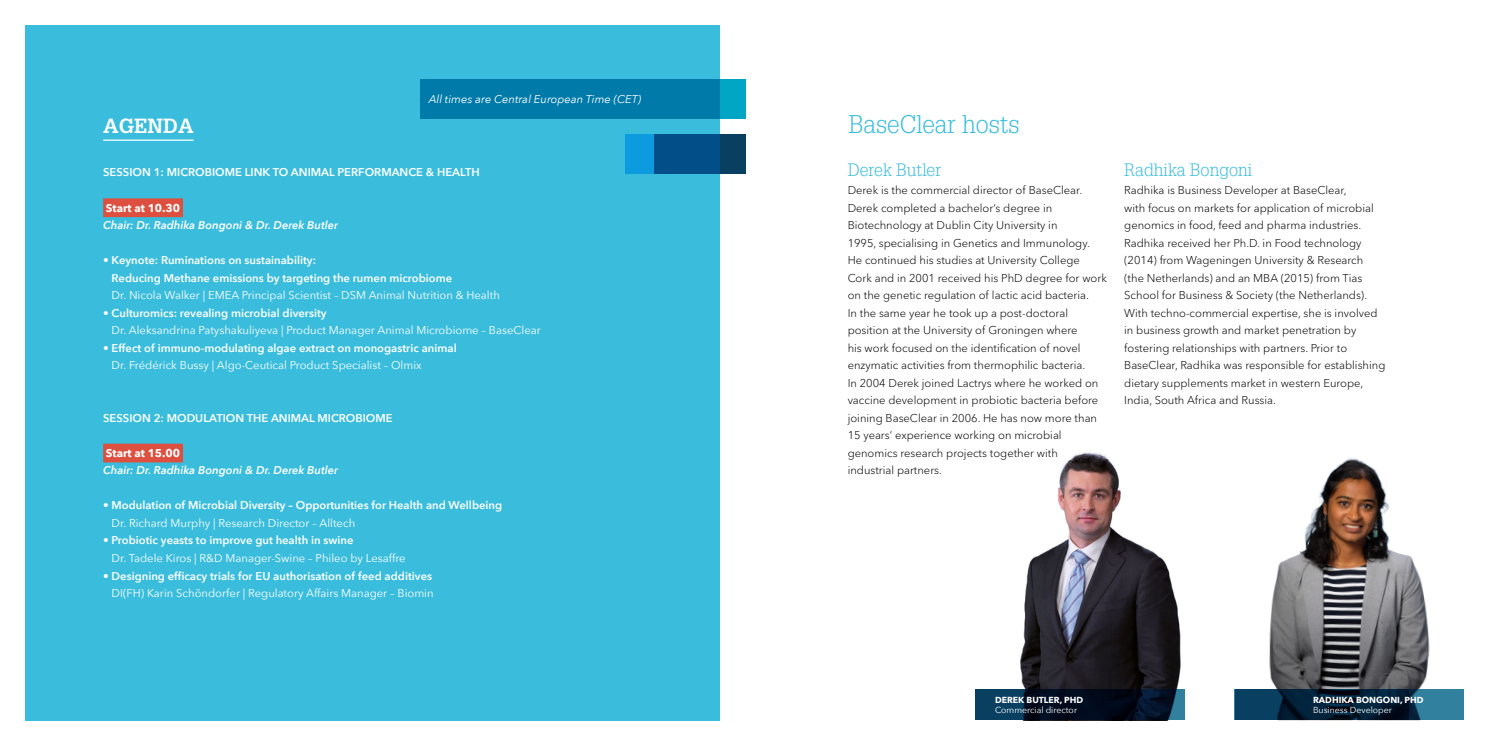
<style>
.page{position:relative;width:1489px;height:745px;background:#fff}
.page>*{position:absolute;margin:0;border:0;box-sizing:border-box;transform-origin:0 0}
.t1{font:300 25px "Glypha";color:#3abddc}
.t2{font:700 20px "Glypha";color:#fff}
.t3{font:300 17.5px "Glypha";color:#3abddc}
.t4{font:300 11.25px/17.5px "Avenir Next LT Pro";color:#000}
.t5{font:600 11.25px/17.5px "Avenir Next";color:#fff}
.t6{font:11.25px "Avenir Next";color:#fff}
.t7{font:italic 600 11.25px "Avenir Next";color:#fff}
.t8{font:italic 11.25px "Avenir Next";color:#fff}
.t9{font:700 11.25px "Avenir Next";color:#fff}
.t10{font:8.75px "Avenir Next";color:#fff}
.t11{font:700 8.75px "Avenir Next";color:#fff}
</style>
<div class="page">
<div style="left:25px;top:25px;width:694px;height:694px;background:#3abddc"></div>
<div style="left:625px;top:134px;width:120px;height:40px;background:#0b9bde"></div>
<svg style="left:654px;top:134px;width:91px;height:40px;background:#034a7e"></svg>
<svg style="left:420px;top:79px;width:325px;height:40px;background:#007eab"></svg>
<img style="left:1020px;top:452px;width:165px;height:267px">
<img style="left:1269px;top:458px;width:195px;height:261px">
<svg style="left:1133px;top:689px;width:50px;height:30px"></svg>
<svg style="left:975px;top:689px;width:158px;height:30px;background:#031a30"></svg>
<svg style="left:1408px;top:689px;width:55px;height:30px;background:#2a728f"></svg>
<svg style="left:1234px;top:689px;width:174px;height:30px;background:#04243d"></svg>
<div style="left:103px;top:198px;width:80px;height:19px;background:#dd4f3e"></div>
<div style="left:103px;top:443px;width:80px;height:19px;background:#dd4f3e"></div>
<hr style="left:103px;top:139px;width:91px;height:2px;background:#fff">
<h2 class="t2" style="left:103px;top:113px;width:92px">AGENDA</h2>
<p class="t8" style="left:428px;top:90px;width:214px">All times are Central European Time (CET)</p>
<p class="t5" style="left:103px;top:163px;width:378px">SESSION 1: MICROBIOME LINK TO ANIMAL PERFORMANCE &amp; HEALTH</p>
<p class="t9" style="left:106px;top:198px;width:76px">Start at 10.30</p>
<p class="t7" style="left:103px;top:215px;width:236px">Chair: Dr. Radhika Bongoni &amp; Dr. Derek Butler</p>
<p class="t5" style="left:112px;top:251px;width:342px;text-indent:-8px">• Keynote: Ruminations on sustainability:<br>Reducing Methane emissions by targeting the rumen microbiome</p>
<p class="t6" style="left:112px;top:285px;width:390px">Dr. Nicola Walker | EMEA Principal Scientist – DSM Animal Nutrition &amp; Health</p>
<p class="t5" style="left:103px;top:303px;width:225px">• Culturomics: revealing microbial diversity</p>
<p class="t6" style="left:112px;top:320px;width:431px">Dr. Aleksandrina Patyshakuliyeva | Product Manager Animal Microbiome – BaseClear</p>
<p class="t5" style="left:103px;top:338px;width:355px">• Effect of immuno-modulating algae extract on monogastric animal</p>
<p class="t6" style="left:112px;top:355px;width:311px">Dr. Frédérick Bussy | Algo-Ceutical Product Specialist – Olmix</p>
<p class="t5" style="left:103px;top:408px;width:291px">SESSION 2: MODULATION THE ANIMAL MICROBIOME</p>
<p class="t9" style="left:106px;top:443px;width:76px">Start at 15.00</p>
<p class="t7" style="left:103px;top:460px;width:236px">Chair: Dr. Radhika Bongoni &amp; Dr. Derek Butler</p>
<p class="t5" style="left:103px;top:496px;width:400px">• Modulation of Microbial Diversity – Opportunities for Health and Wellbeing</p>
<p class="t6" style="left:112px;top:513px;width:245px">Dr. Richard Murphy | Research Director – Alltech</p>
<p class="t5" style="left:103px;top:531px;width:252px">• Probiotic yeasts to improve gut health in swine</p>
<p class="t6" style="left:112px;top:548px;width:295px">Dr. Tadele Kiros | R&amp;D Manager-Swine – Phileo by Lesaffre</p>
<p class="t5" style="left:103px;top:566px;width:330px">• Designing efficacy trials for EU authorisation of feed additives</p>
<p class="t6" style="left:112px;top:583px;width:323px">DI(FH) Karin Schöndorfer | Regulatory Affairs Manager – Biomin</p>
<h1 class="t1" style="left:848px;top:110px;width:173px">BaseClear hosts</h1>
<h3 class="t3" style="left:847px;top:160px;width:95px">Derek Butler</h3>
<p class="t4" style="left:847px;top:181px;width:261px">Derek is the commercial director of BaseClear.<br>Derek completed a bachelor’s degree in Biotechnology at Dublin City University in<br>1995, specialising in Genetics and Immunology.<br>He continued his studies at University College Cork and in 2001 received his PhD degree for work on the genetic regulation of lactic acid bacteria.<br>In the same year he took up a post-doctoral position at the University of Groningen where<br>his work focused on the identification of novel enzymatic activities from thermophilic bacteria.<br>In 2004 Derek joined Lactrys where he worked on vaccine development in probiotic bacteria before joining BaseClear in 2006. He has now more than 15 years’ experience working on microbial genomics research projects together with industrial partners.</p>
<h3 class="t3" style="left:1124px;top:160px;width:130px">Radhika Bongoni</h3>
<p class="t4" style="left:1124px;top:181px;width:263px">Radhika is Business Developer at BaseClear,<br>with focus on markets for application of microbial genomics in food, feed and pharma industries.<br>Radhika received her Ph.D. in Food technology (2014) from Wageningen University &amp; Research (the Netherlands) and an MBA (2015) from Tias School for Business &amp; Society (the Netherlands).<br>With techno-commercial expertise, she is involved in business growth and market penetration by fostering relationships with partners. Prior to BaseClear, Radhika was responsible for establishing dietary supplements market in western Europe, India, South Africa and Russia.</p>
<p class="t11" style="left:995px;top:692px;width:90px">DEREK BUTLER, PHD</p>
<p class="t10" style="left:995px;top:702px;width:84px">Commercial director</p>
<p class="t11" style="left:1312px;top:692px;width:112px">RADHIKA BONGONI, PHD</p>
<p class="t10" style="left:1312px;top:702px;width:80px">Business Developer</p>
</div>
